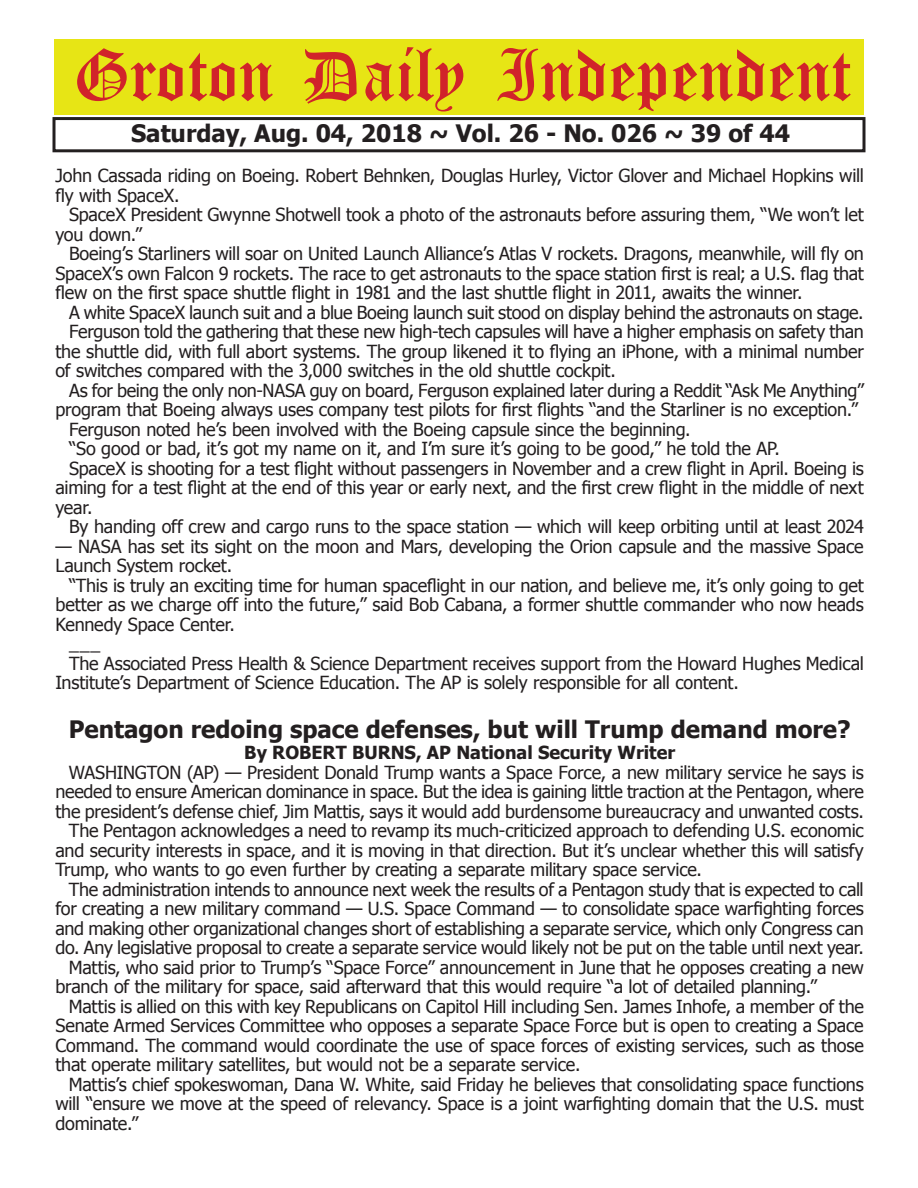
<style>
.page{position:relative;width:918px;height:1188px;background:#fff}
.page>*{position:absolute;margin:0;border:0;box-sizing:border-box;transform-origin:0 0}
.t1{font:54px "Old English Five";color:#d1232a}
.t2{font:700 24px "Tahoma";color:#231f20}
.t3{font:18px/19.5px "Tahoma";letter-spacing:-.015em;color:#231f20}
.t4{font:700 18px "Tahoma";color:#231f20}
</style>
<div class="page">
<div style="left:52px;top:117px;width:814px;height:35px;border:3px solid #231f20"></div>
<div style="left:54px;top:40px;width:810px;height:75px;background:#e7e515"></div>
<h1 class="t1" style="left:73px;top:50px;width:779px">Groton Daily Independent</h1>
<h2 class="t2" style="left:131px;top:116px;width:660px">Saturday, Aug. 04, 2018 ~ Vol. 26 - No. 026 ~ 39 of 44</h2>
<p class="t3" style="left:56px;top:165px;width:810px">John Cassada riding on Boeing. Robert Behnken, Douglas Hurley, Victor Glover and Michael Hopkins will fly with SpaceX.</p>
<p class="t3" style="left:56px;top:204px;width:810px;text-indent:14px">SpaceX President Gwynne Shotwell took a photo of the astronauts before assuring them, “We won’t let you down.”</p>
<p class="t3" style="left:56px;top:243px;width:810px;text-align:justify;text-indent:14px">Boeing’s Starliners will soar on United Launch Alliance’s Atlas V rockets. Dragons, meanwhile, will fly on SpaceX’s own Falcon 9 rockets. The race to get astronauts to the space station first is real; a U.S. flag that flew on the first space shuttle flight in 1981 and the last shuttle flight in 2011, awaits the winner.</p>
<p class="t3" style="left:69px;top:302px;width:796px">A white SpaceX launch suit and a blue Boeing launch suit stood on display behind the astronauts on stage.</p>
<p class="t3" style="left:69px;top:321px;width:796px">Ferguson told the gathering that these new high-tech capsules will have a higher emphasis on safety than</p>
<p class="t3" style="left:56px;top:341px;width:810px">the shuttle did, with full abort systems. The group likened it to flying an iPhone, with a minimal number</p>
<p class="t3" style="left:56px;top:360px;width:562px">of switches compared with the 3,000 switches in the old shuttle cockpit.</p>
<p class="t3" style="left:69px;top:380px;width:797px">As for being the only non-NASA guy on board, Ferguson explained later during a Reddit “Ask Me Anything”</p>
<p class="t3" style="left:56px;top:399px;width:804px">program that Boeing always uses company test pilots for first flights “and the Starliner is no exception.”</p>
<p class="t3" style="left:69px;top:419px;width:623px">Ferguson noted he’s been involved with the Boeing capsule since the beginning.</p>
<p class="t3" style="left:69px;top:438px;width:712px">“So good or bad, it’s got my name on it, and I’m sure it’s going to be good,” he told the AP.</p>
<p class="t3" style="left:69px;top:458px;width:797px">SpaceX is shooting for a test flight without passengers in November and a crew flight in April. Boeing is</p>
<p class="t3" style="left:56px;top:477px;width:810px">aiming for a test flight at the end of this year or early next, and the first crew flight in the middle of next</p>
<p class="t3" style="left:56px;top:497px;width:39px">year.</p>
<p class="t3" style="left:69px;top:516px;width:797px">By handing off crew and cargo runs to the space station — which will keep orbiting until at least 2024</p>
<p class="t3" style="left:56px;top:536px;width:810px">— NASA has set its sight on the moon and Mars, developing the Orion capsule and the massive Space<br>Launch System rocket.</p>
<p class="t3" style="left:69px;top:575px;width:796px">“This is truly an exciting time for human spaceflight in our nation, and believe me, it’s only going to get</p>
<p class="t3" style="left:56px;top:594px;width:810px">better as we charge off into the future,” said Bob Cabana, a former shuttle commander who now heads</p>
<p class="t3" style="left:56px;top:613px;width:181px">Kennedy Space Center.</p>
<p class="t3" style="left:69px;top:633px;width:33px">___</p>
<p class="t3" style="left:69px;top:652px;width:796px">The Associated Press Health &amp; Science Department receives support from the Howard Hughes Medical</p>
<p class="t3" style="left:56px;top:672px;width:685px">Institute’s Department of Science Education. The AP is solely responsible for all content.</p>
<h2 class="t2" style="left:69px;top:712px;width:784px">Pentagon redoing space defenses, but will Trump demand more?</h2>
<p class="t4" style="left:244px;top:740px;width:432px">By ROBERT BURNS, AP National Security Writer</p>
<p class="t3" style="left:69px;top:762px;width:796px">WASHINGTON (AP) — President Donald Trump wants a Space Force, a new military service he says is</p>
<p class="t3" style="left:55px;top:781px;width:810px">needed to ensure American dominance in space. But the idea is gaining little traction at the Pentagon, where</p>
<p class="t3" style="left:55px;top:801px;width:810px">the president’s defense chief, Jim Mattis, says it would add burdensome bureaucracy and unwanted costs.</p>
<p class="t3" style="left:69px;top:820px;width:796px">The Pentagon acknowledges a need to revamp its much-criticized approach to defending U.S. economic</p>
<p class="t3" style="left:55px;top:840px;width:810px">and security interests in space, and it is moving in that direction. But it’s unclear whether this will satisfy</p>
<p class="t3" style="left:55px;top:859px;width:648px">Trump, who wants to go even further by creating a separate military space service.</p>
<p class="t3" style="left:69px;top:878px;width:796px">The administration intends to announce next week the results of a Pentagon study that is expected to call</p>
<p class="t3" style="left:55px;top:898px;width:810px">for creating a new military command — U.S. Space Command — to consolidate space warfighting forces</p>
<p class="t3" style="left:55px;top:917px;width:810px">and making other organizational changes short of establishing a separate service, which only Congress can</p>
<p class="t3" style="left:55px;top:937px;width:810px">do. Any legislative proposal to create a separate service would likely not be put on the table until next year.</p>
<p class="t3" style="left:69px;top:956px;width:796px">Mattis, who said prior to Trump’s “Space Force” announcement in June that he opposes creating a new</p>
<p class="t3" style="left:55px;top:976px;width:763px">branch of the military for space, said afterward that this would require “a lot of detailed planning.”</p>
<p class="t3" style="left:69px;top:995px;width:796px">Mattis is allied on this with key Republicans on Capitol Hill including Sen. James Inhofe, a member of the</p>
<p class="t3" style="left:55px;top:1015px;width:810px">Senate Armed Services Committee who opposes a separate Space Force but is open to creating a Space</p>
<p class="t3" style="left:55px;top:1034px;width:810px">Command. The command would coordinate the use of space forces of existing services, such as those</p>
<p class="t3" style="left:55px;top:1054px;width:527px">that operate military satellites, but would not be a separate service.</p>
<p class="t3" style="left:69px;top:1073px;width:796px">Mattis’s chief spokeswoman, Dana W. White, said Friday he believes that consolidating space functions</p>
<p class="t3" style="left:55px;top:1093px;width:810px">will “ensure we move at the speed of relevancy. Space is a joint warfighting domain that the U.S. must</p>
<p class="t3" style="left:55px;top:1112px;width:84px">dominate.”</p>
</div>
